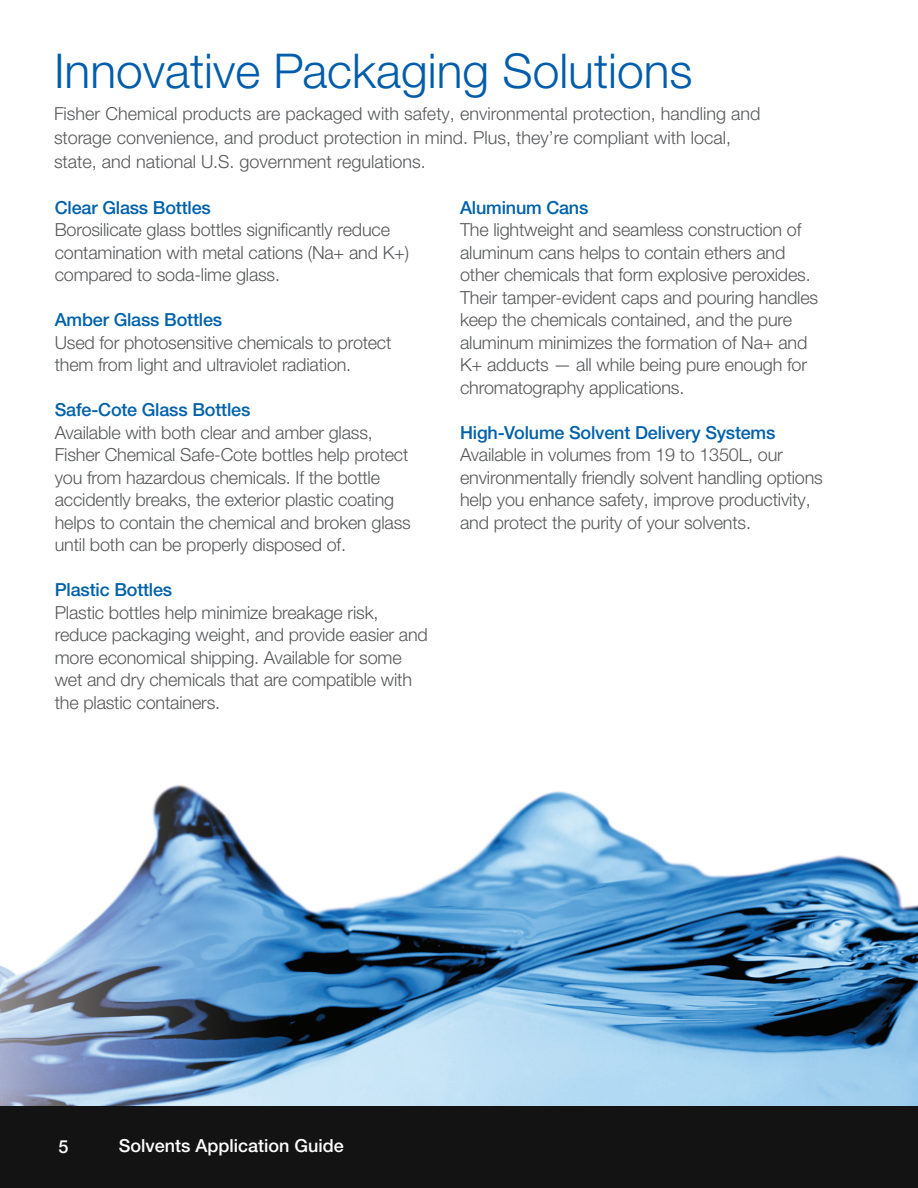
<style>
.page{position:relative;width:918px;height:1188px;background:#fff}
.page>*{position:absolute;margin:0;border:0;box-sizing:border-box;transform-origin:0 0}
.Page_Header{font:300 48px "Helvetica Neue LTW1 G";color:#015dab}
.Reg_Text{font:300 18px/22.5px "Helvetica Neue LTW1 G";letter-spacing:-.01em;color:#57585a}
.Reg_Text-2{font:500 18px "Helvetica Neue LTW1 G";letter-spacing:-.01em;color:#0161aa}
.t1{font:500 18px "Helvetica Neue LTW1 G";color:#fff}
</style>
<div class="page">
<div style="left:0;top:1106px;width:918px;height:82px;background:#141313"></div>
<img style="left:0;top:785px;width:918px;height:321px">
<p class="Page_Header" style="left:54px;top:42px;width:640px">Innovative Packaging Solutions</p>
<p class="Reg_Text" style="left:54px;top:101px;width:708px;line-height:24px">Fisher Chemical products are packaged with safety, environmental protection, handling and storage convenience, and product protection in mind. Plus, they’re compliant with local, state, and national U.S. government regulations.</p>
<p class="Reg_Text-2" style="left:55px;top:196px;width:158px">Clear Glass Bottles</p>
<p class="Reg_Text" style="left:55px;top:218px;width:356px">Borosilicate glass bottles significantly reduce contamination with metal cations (Na+ and K+) compared to soda-lime glass.</p>
<p class="Reg_Text-2" style="left:55px;top:309px;width:169px">Amber Glass Bottles</p>
<p class="Reg_Text" style="left:55px;top:331px;width:338px">Used for photosensitive chemicals to protect them from light and ultraviolet radiation.</p>
<p class="Reg_Text-2" style="left:55px;top:399px;width:197px">Safe-Cote Glass Bottles</p>
<p class="Reg_Text" style="left:55px;top:421px;width:358px">Available with both clear and amber glass, Fisher Chemical Safe-Cote bottles help protect you from hazardous chemicals. If the bottle accidently breaks, the exterior plastic coating helps to contain the chemical and broken glass until both can be properly disposed of.</p>
<p class="Reg_Text-2" style="left:55px;top:579px;width:119px">Plastic Bottles</p>
<p class="Reg_Text" style="left:55px;top:601px;width:375px">Plastic bottles help minimize breakage risk, reduce packaging weight, and provide easier and more economical shipping. Available for some wet and dry chemicals that are compatible with the plastic containers.</p>
<p class="Reg_Text-2" style="left:460px;top:196px;width:130px">Aluminum Cans</p>
<p class="Reg_Text" style="left:460px;top:218px;width:360px">The lightweight and seamless construction of aluminum cans helps to contain ethers and other chemicals that form explosive peroxides.<br>Their tamper-evident caps and pouring handles keep the chemicals contained, and the pure aluminum minimizes the formation of Na+ and K+ adducts — all while being pure enough for chromatography applications.</p>
<p class="Reg_Text-2" style="left:460px;top:421px;width:317px">High-Volume Solvent Delivery Systems</p>
<p class="Reg_Text" style="left:460px;top:443px;width:364px">Available in volumes from 19 to 1350L, our environmentally friendly solvent handling options help you enhance safety, improve productivity, and protect the purity of your solvents.</p>
<p class="t1" style="left:58px;top:1135px;width:12px">5</p>
<p class="t1" style="left:119px;top:1135px;width:227px">Solvents Application Guide</p>
</div>
